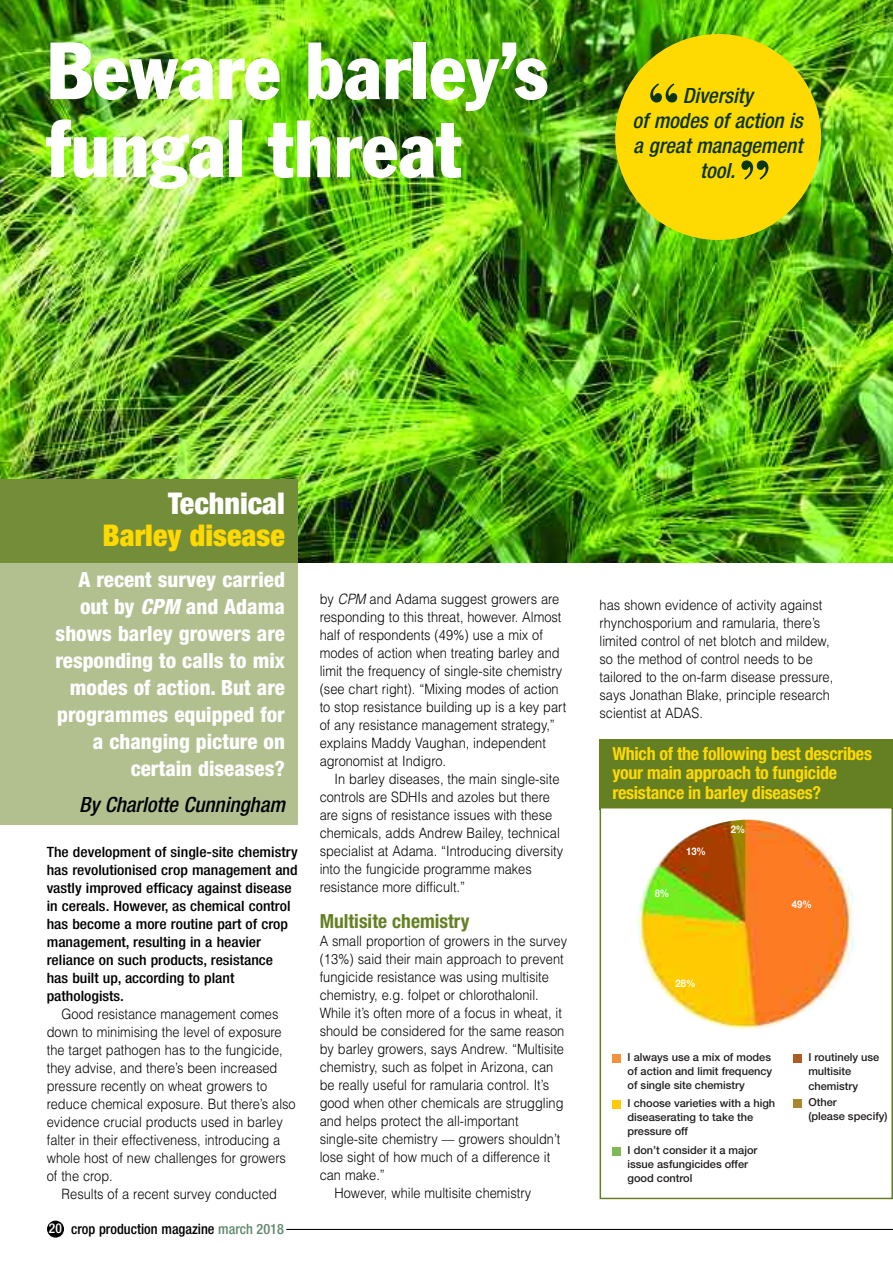
<style>
.page{position:relative;width:893px;height:1263px;background:#fff}
.page>*{position:absolute;margin:0;border:0;box-sizing:border-box;transform-origin:0 0}
.t1{font:condensed 79.5px/78px "Franklin Gothic";color:#fff}
.t2{font:700 58.95px "Bodoni BT";color:#0a3512}
.t3{font:900 condensed 30px "Helvetica Neue";color:#ffd902}
.t4{font:900 condensed 30px "Helvetica Neue";color:#fff}
.t5{font:800 condensed 21px/27px "Helvetica Neue";color:#fff;text-align:right}
.t6{font:italic 500 condensed 21px/25.2px "Helvetica Neue";color:#0a3512;text-align:center}
.t7{font:italic 500 condensed 21px "Helvetica Neue";color:#000}
.t8{font:700 condensed 19.5px "Helvetica Neue";color:#648022}
.t9{font:700 condensed 18px/19.5px "Helvetica Neue";letter-spacing:-.015em;color:#ffd902}
.t10{font:300 14.25px/18px "Helvetica";color:#000;scale:.9 1}
.t11{font:500 condensed 14.25px/18px "Helvetica Neue";color:#000;scale:1.1 1}
.t12{font:500 condensed 14.25px "Helvetica Neue";color:#000}
.t13{font:500 11.1px/14.2px "Helvetica Neue";color:#231f20}
.t14{font:700 10.5px "Helvetica Neue";color:#fff;scale:.9 1}
.s1{font-style:italic}
.s2{font-size:13.5px;color:#fff}
.s3{color:#60896c}
</style>
<div class="page">
<img style="left:0;top:0;width:893px;height:563px">
<div style="left:0;top:479px;width:298px;height:85px;background:#748d38"></div>
<div style="left:0;top:563px;width:298px;height:261px;background:#b2c090"></div>
<div style="left:615px;top:34px;width:206px;height:206px;background:#ffd902;border-radius:50%"></div>
<div style="left:47px;top:1220px;width:17px;height:17px;background:#000;border-radius:50%"></div>
<hr style="left:286px;top:1229px;width:607px;height:1px;background:#000">
<div style="left:600px;top:739px;width:293px;height:71px;background:#648022"></div>
<div style="left:612px;top:1054px;width:9px;height:9px;background:#f3913f"></div>
<div style="left:612px;top:1099px;width:9px;height:9px;background:#feca0a"></div>
<div style="left:612px;top:1147px;width:9px;height:9px;background:#80ba58"></div>
<div style="left:793px;top:1054px;width:9px;height:9px;background:#ae5c26"></div>
<div style="left:793px;top:1099px;width:9px;height:9px;background:#a8872e"></div>
<div style="left:600px;top:807px;width:293px;height:392px;border:2px solid #648022"></div>
<img style="left:637px;top:820px;width:218px;height:209px">
<h1 class="t1" style="left:47px;top:38px;width:503px">Beware barley’s fungal threat</h1>
<h2 class="t2" style="left:647px;top:84px;width:35px">“</h2>
<h3 class="t6" style="left:633px;top:85px;width:172px">Diversity<br>of modes of action is a great management tool.</h3>
<h2 class="t2" style="left:738px;top:161px;width:35px">”</h2>
<h3 class="t4" style="left:168px;top:493px;width:118px">Technical</h3>
<h3 class="t3" style="left:103px;top:524px;width:184px">Barley disease</h3>
<h3 class="t5" style="left:55px;top:568px;width:231px">A recent survey carried out by <span class="s1">CPM</span> and Adama shows barley growers are responding to calls to mix modes of action. But are programmes equipped for a changing picture on certain diseases?</h3>
<h3 class="t7" style="left:79px;top:796px;width:207px">By Charlotte Cunningham</h3>
<p class="t11" style="left:47px;top:844px;width:230px">The development of single-site chemistry has revolutionised crop management and vastly improved efficacy against disease in cereals. However, as chemical control has become a more routine part of crop management, resulting in a heavier reliance on such products, resistance has built up, according to plant pathologists.</p>
<p class="t10" style="left:47px;top:1005px;width:278px;text-indent:15px">Good resistance management comes down to minimising the level of exposure the target pathogen has to the fungicide, they advise, and there’s been increased pressure recently on wheat growers to reduce chemical exposure. But there’s also evidence crucial products used in barley falter in their effectiveness, introducing a whole host of new challenges for growers of the crop.</p>
<p class="t10" style="left:62px;top:1185px;width:241px">Results of a recent survey conducted</p>
<p class="t12" style="left:49px;top:1224px;width:237px"><span class="s2">20</span> crop production magazine <span class="s3">march 2018</span></p>
<p class="t10" style="left:320px;top:590px;width:276px">by <span class="s1">CPM</span> and Adama suggest growers are responding to this threat, however. Almost half of respondents (49%) use a mix of modes of action when treating barley and limit the frequency of single-site chemistry (see chart right). “Mixing modes of action to stop resistance building up is a key part of any resistance management strategy,” explains Maddy Vaughan, independent agronomist at Indigro.</p>
<p class="t10" style="left:320px;top:770px;width:272px;text-indent:15px">In barley diseases, the main single-site controls are SDHIs and azoles but there are signs of resistance issues with these chemicals, adds Andrew Bailey, technical specialist at Adama. “Introducing diversity into the fungicide programme makes resistance more difficult.”</p>
<h3 class="t8" style="left:320px;top:914px;width:151px">Multisite chemistry</h3>
<p class="t10" style="left:320px;top:932px;width:276px">A small proportion of growers in the survey</p>
<p class="t10" style="left:320px;top:950px;width:273px">(13%) said their main approach to prevent</p>
<p class="t10" style="left:320px;top:968px;width:256px">fungicide resistance was using multisite</p>
<p class="t10" style="left:320px;top:986px;width:245px">chemistry, e.g. folpet or chlorothalonil.</p>
<p class="t10" style="left:320px;top:1004px;width:271px">While it’s often more of a focus in wheat, it</p>
<p class="t10" style="left:320px;top:1022px;width:273px">should be considered for the same reason</p>
<p class="t10" style="left:320px;top:1040px;width:273px">by barley growers, says Andrew. “Multisite</p>
<p class="t10" style="left:320px;top:1058px;width:261px">chemistry, such as folpet in Arizona, can</p>
<p class="t10" style="left:320px;top:1076px;width:256px">be really useful for ramularia control. It’s</p>
<p class="t10" style="left:320px;top:1094px;width:272px">good when other chemicals are struggling</p>
<p class="t10" style="left:320px;top:1112px;width:222px">and helps protect the all-important</p>
<p class="t10" style="left:320px;top:1130px;width:269px">single-site chemistry –– growers shouldn’t</p>
<p class="t10" style="left:320px;top:1148px;width:258px">lose sight of how much of a difference it</p>
<p class="t10" style="left:320px;top:1166px;width:74px">can make.”</p>
<p class="t10" style="left:335px;top:1184px;width:220px">However, while multisite chemistry</p>
<p class="t10" style="left:600px;top:596px;width:261px">has shown evidence of activity against rhynchosporium and ramularia, there’s limited control of net blotch and mildew, so the method of control needs to be tailored to the on-farm disease pressure, says Jonathan Blake, principle research scientist at ADAS.</p>
<p class="t9" style="left:612px;top:745px;width:261px">Which of the following best describes your main approach to fungicide resistance in barley diseases?</p>
<p class="t14" style="left:655px;top:889px;width:18px">8%</p>
<p class="t14" style="left:686px;top:848px;width:24px">13%</p>
<p class="t14" style="left:731px;top:826px;width:18px">2%</p>
<p class="t14" style="left:792px;top:900px;width:24px">49%</p>
<p class="t14" style="left:676px;top:980px;width:24px">28%</p>
<p class="t13" style="left:627px;top:1051px;width:146px;text-align:justify">I always use a mix of modes of action and limit frequency of single site chemistry</p>
<p class="t13" style="left:627px;top:1096px;width:149px">I choose varieties with a high diseaserating to take the pressure off</p>
<p class="t13" style="left:627px;top:1144px;width:132px">I don’t consider it a major ssue asfungicides offer good control</p>
<p class="t13" style="left:808px;top:1051px;width:73px">I routinely use multisite chemistry</p>
<p class="t13" style="left:808px;top:1096px;width:81px">Other<br>please specify)</p>
</div>
